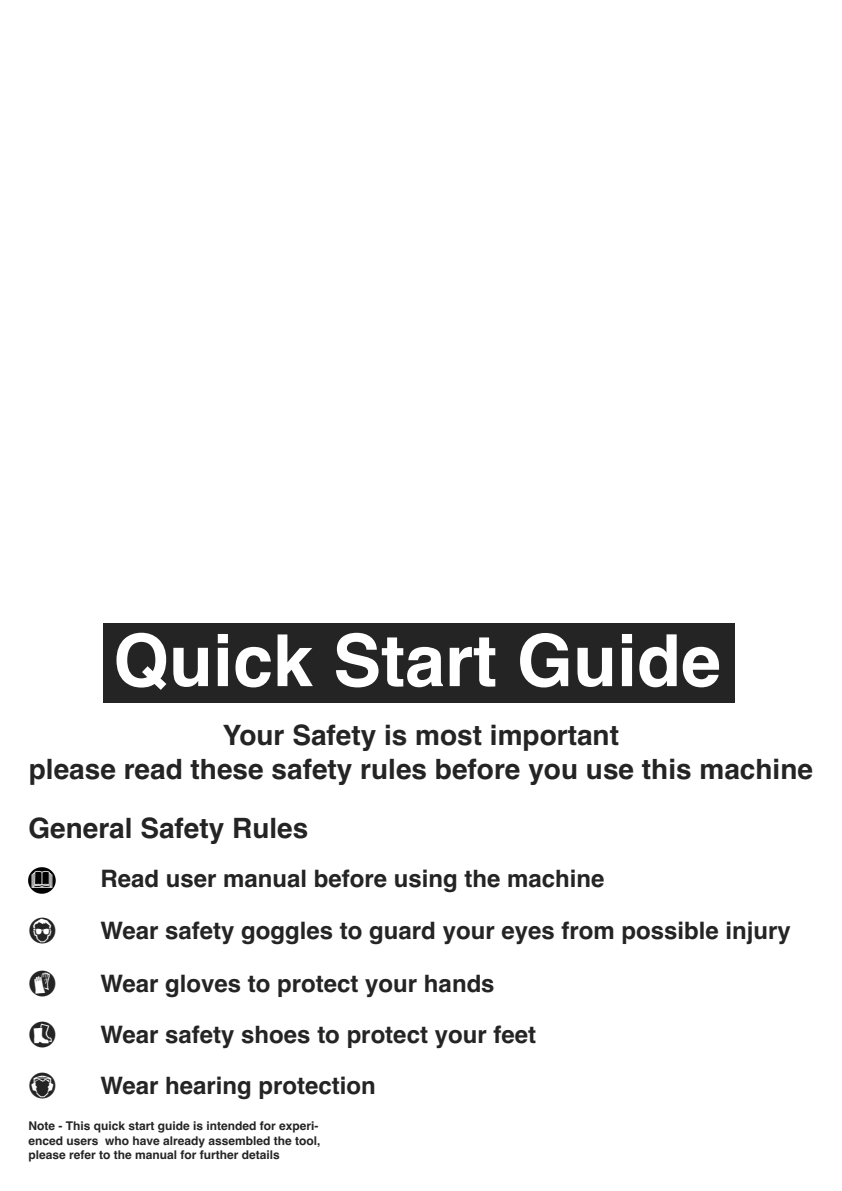
<style>
.page{position:relative;width:842px;height:1191px;background:#fff}
.page>*{position:absolute;margin:0;border:0;box-sizing:border-box;transform-origin:0 0}
.t1{font:700 72px "Helvetica";color:#fff}
.t2{font:700 28px/33.6px "Helvetica";color:#242424;text-align:center}
.t3{font:700 24px/51.4px "Helvetica";color:#242424}
.t4{font:700 12px/14.4px "Helvetica";color:#242424}
</style>
<div class="page">
<div style="left:103px;top:624px;width:632px;height:79px;background:#242424"></div>
<img style="left:29px;top:867px;width:26px;height:27px">
<h1 class="t1" style="left:113px;top:634px;width:610px">Quick Start Guide</h1>
<p class="t2" style="left:29px;top:721px;width:786px">Your Safety is most important<br>please read these safety rules before you use this machine</p>
<p class="t2" style="left:28px;top:814px;width:282px">General Safety Rules</p>
<p class="t3" style="left:100px;top:855px;width:692px;line-height:51.9px">Read user manual before using the machine<br>Wear safety goggles to guard your eyes from possible injury</p>
<p class="t3" style="left:100px;top:960px;width:437px">Wear gloves to protect your hands<br>Wear safety shoes to protect your feet<br>Wear hearing protection</p>
<p class="t4" style="left:28px;top:1120px;width:294px">Note - This quick start guide is intended for experi&shy;enced users who have already assembled the tool, please refer to the manual for further details</p>
</div>
